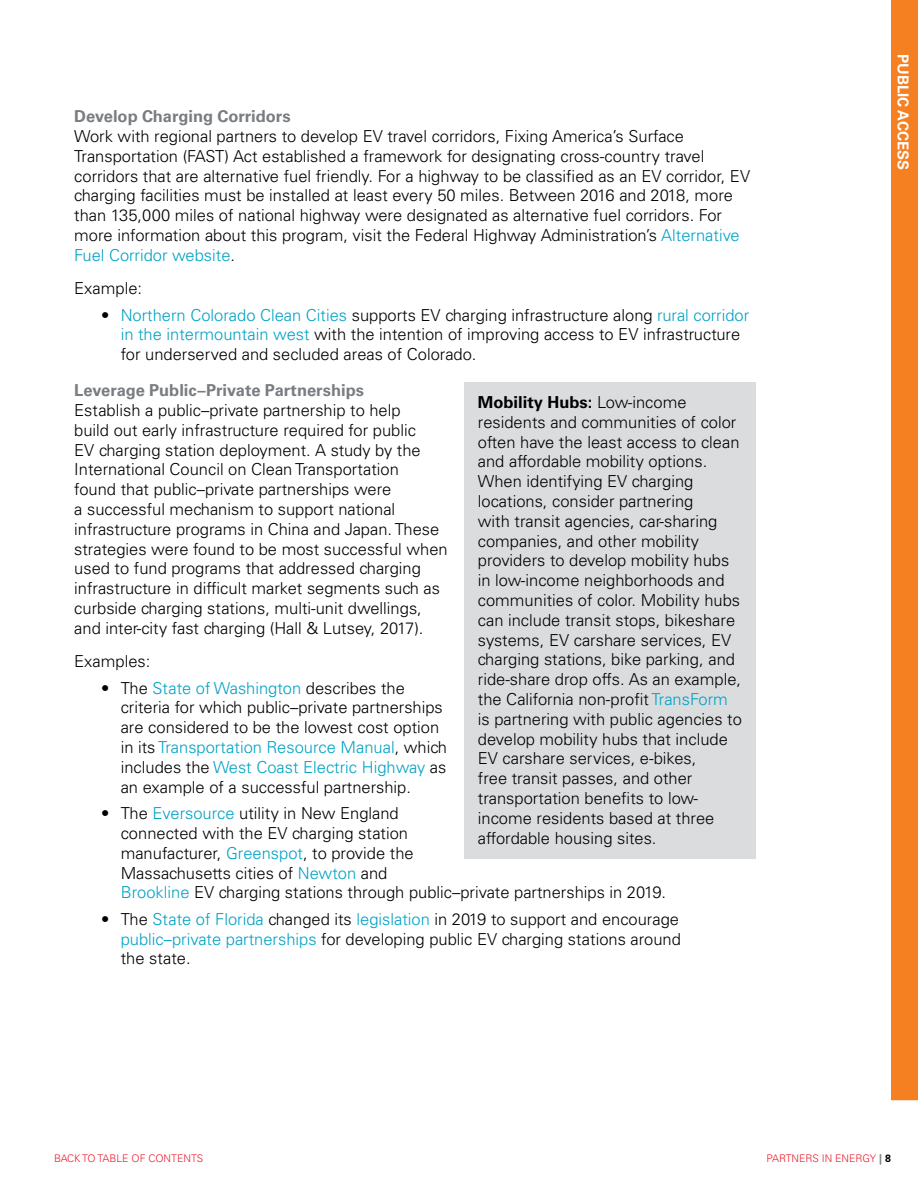
<style>
.page{position:relative;width:918px;height:1188px;background:#fff}
.page>*{position:absolute;margin:0;border:0;box-sizing:border-box;transform-origin:0 0}
.t1{font:300 16.5px/19.8px "Univers LT Std";color:#000}
.t2{font:700 16.5px "Univers LT Std";letter-spacing:-.005em;color:#797d82}
.t3{font:700 15px "Univers LT Std";color:#fff}
.t4{font:300 10.5px "Univers LT Std";color:#ed1c2e}
.s1{color:#00a2c5}
.s2{font-weight:700}
.s3{font-weight:700;color:#797d82}
.s4{font-weight:700;color:#000}
</style>
<div class="page">
<div style="left:891px;top:0;width:27px;height:1100px;background:#f58021"></div>
<div style="left:464px;top:382px;width:292px;height:477px;background:#dbdcdd"></div>
<p class="t2" style="left:74px;top:107px;width:218px">Develop Charging Corridors</p>
<p class="t1" style="left:74px;top:126px;width:677px">Work with regional partners to develop EV travel corridors, Fixing America’s Surface Transportation (FAST) Act established a framework for designating cross-country travel corridors that are alternative fuel friendly. For a highway to be classified as an EV corridor, EV charging facilities must be installed at least every 50 miles. Between 2016 and 2018, more than 135,000 miles of national highway were designated as alternative fuel corridors. For more information about this program, visit the Federal Highway Administration’s <span class="s1">Alternative Fuel Corridor website</span>.</p>
<p class="t1" style="left:74px;top:278px;width:69px">Example:</p>
<p class="t1" style="left:121px;top:305px;width:630px;text-indent:-20px">• <span class="s1">Northern Colorado Clean Cities</span> supports EV charging infrastructure along <span class="s1">rural corridor in the intermountain west</span> with the intention of improving access to EV infrastructure for underserved and secluded areas of Colorado.</p>
<p class="t2" style="left:74px;top:381px;width:291px">Leverage Public–Private Partnerships</p>
<p class="t1" style="left:74px;top:400px;width:375px">Establish a public–private partnership to help<br>build out early infrastructure required for public<br>EV charging station deployment. A study by the International Council on Clean Transportation<br>found that public–private partnerships were<br>a successful mechanism to support national infrastructure programs in China and Japan. These strategies were found to be most successful when used to fund programs that addressed charging infrastructure in difficult market segments such as curbside charging stations, multi-unit dwellings, and inter-city fast charging (Hall &amp; Lutsey, 2017).</p>
<p class="t1" style="left:74px;top:651px;width:78px">Examples:</p>
<p class="t1" style="left:121px;top:678px;width:328px;text-indent:-20px">• The <span class="s1">State of Washington</span> describes the criteria for which public–private partnerships are considered to be the lowest cost option in its <span class="s1">Transportation Resource Manual</span>, which includes the <span class="s1">West Coast Electric Highway</span> as an example of a successful partnership.</p>
<p class="t1" style="left:121px;top:803px;width:547px;text-indent:-20px">• The <span class="s1">Eversource</span> utility in New England<br>connected with the EV charging station<br>manufacturer, <span class="s1">Greenspot</span>, to provide the<br>Massachusetts cities of <span class="s1">Newton</span> and<br><span class="s1">Brookline</span> EV charging stations through public–private partnerships in 2019.</p>
<p class="t1" style="left:121px;top:909px;width:562px;text-align:justify;text-indent:-20px">• The <span class="s1">State of Florida</span> changed its <span class="s1">legislation</span> in 2019 to support and encourage <span class="s1">public–private partnerships</span> for developing public EV charging stations around the state.</p>
<p class="t1" style="left:478px;top:392px;width:266px"><span class="s2">Mobility Hubs:</span> Low-income residents and communities of color often have the least access to clean and affordable mobility options.<br>When identifying EV charging locations, consider partnering<br>with transit agencies, car-sharing companies, and other mobility providers to develop mobility hubs in low-income neighborhoods and communities of color. Mobility hubs can include transit stops, bikeshare systems, EV carshare services, EV charging stations, bike parking, and ride-share drop offs. As an example, the California non-profit <span class="s1">TransForm </span>is partnering with public agencies to develop mobility hubs that include EV carshare services, e-bikes,<br>free transit passes, and other transportation benefits to low&shy;income residents based at three affordable housing sites.</p>
<p class="t3" style="left:912px;top:54px;width:118px;rotate:90deg">PUBLIC ACCESS</p>
<p class="t4" style="left:54px;top:1152px;width:151px">BACK TO TABLE OF CONTENTS</p>
<p class="t4" style="left:766px;top:1152px;width:126px">PARTNERS IN ENERGY <span class="s3">|</span> <span class="s4">8</span></p>
</div>
